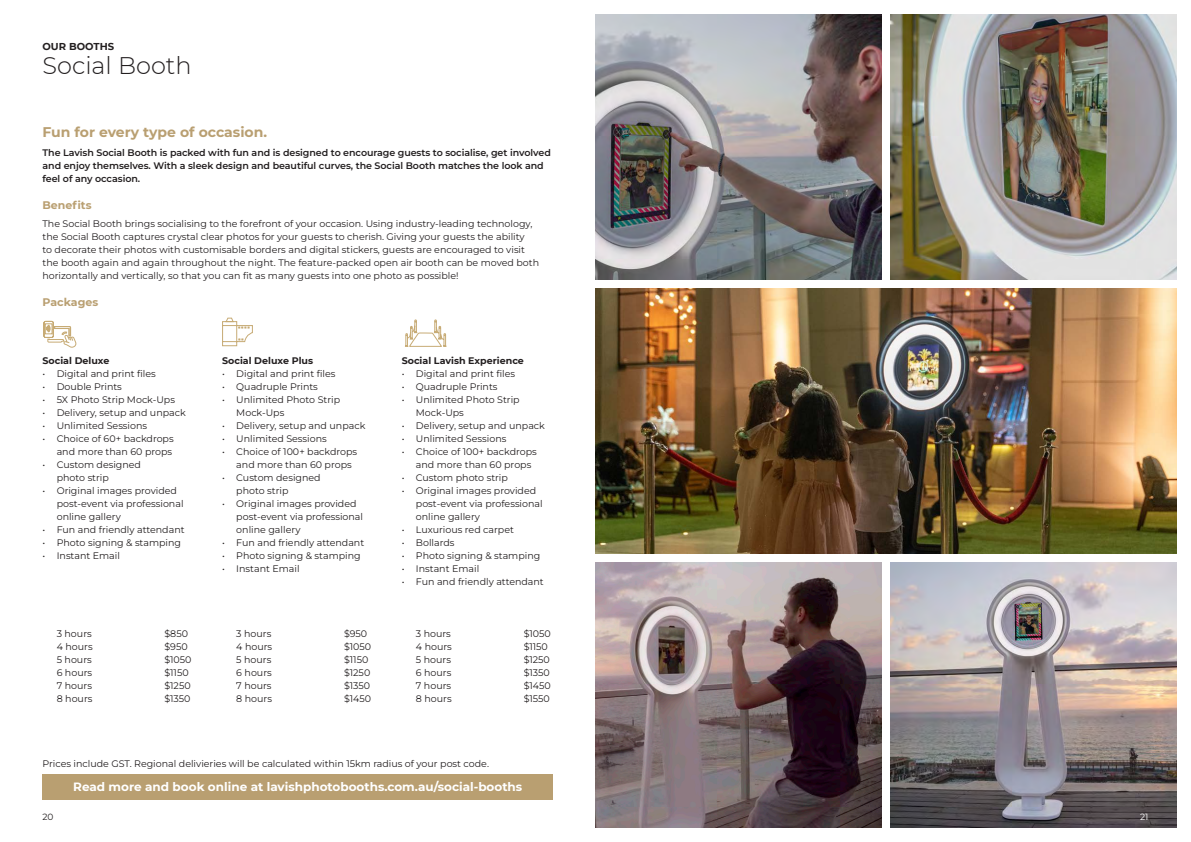
<style>
.page{position:relative;width:1191px;height:842px;background:#fff}
.page>*{position:absolute;margin:0;border:0;box-sizing:border-box;transform-origin:0 0}
.t1{font:300 24px "Montserrat";color:#231f20}
.t2{font:700 14px "Montserrat";color:#b99f71}
.t3{font:700 12px "Montserrat";color:#fff}
.subheader_no_space{font:700 11px "Montserrat";color:#b99f71}
.subheader{font:700 11px "Montserrat";color:#b99f71}
.t4{font:700 10px "Montserrat";color:#231f20}
.body{font:9.5px/13px "Montserrat";color:#231f20}
.pricing{font:9.5px "Montserrat";color:#231f20}
.intro_text{font:600 9.5px/13px "Montserrat";letter-spacing:-.005em;color:#231f20}
.packages{font:700 9.5px "Montserrat";color:#231f20}
.body-2{font:700 9.5px "Montserrat";color:#231f20}
.t5{font:9px "Montserrat";color:#231f20}
.t6{font:9px "Montserrat";color:#fff}
</style>
<div class="page">
<img style="left:595px;top:14px;width:287px;height:266px">
<img style="left:595px;top:288px;width:581px;height:266px">
<img style="left:595px;top:562px;width:287px;height:266px">
<img style="left:890px;top:14px;width:286px;height:266px">
<img style="left:890px;top:562px;width:286px;height:266px">
<div style="left:43px;top:774px;width:510px;height:25px;background:#b99f71"></div>
<svg style="left:43px;top:320px;width:34px;height:28px"></svg>
<svg style="left:222px;top:317px;width:31px;height:30px"></svg>
<svg style="left:405px;top:319px;width:42px;height:28px"></svg>
<p class="t4" style="left:43px;top:39px;width:73px">OUR BOOTHS</p>
<p class="t1" style="left:43px;top:49px;width:151px">Social Booth</p>
<p class="t2" style="left:43px;top:122px;width:226px">Fun for every type of occasion.</p>
<p class="intro_text" style="left:43px;top:146px;width:510px">The Lavish Social Booth is packed with fun and is designed to encourage guests to socialise, get involved and enjoy themselves. With a sleek design and beautiful curves, the Social Booth matches the look and feel of any occasion.</p>
<p class="subheader" style="left:43px;top:197px;width:51px">Benefits</p>
<p class="body" style="left:43px;top:217px;width:498px">The Social Booth brings socialising to the forefront of your occasion. Using industry-leading technology, the Social Booth captures crystal clear photos for your guests to cherish. Giving your guests the ability<br>to decorate their photos with customisable borders and digital stickers, guests are encouraged to visit the booth again and again throughout the night. The feature-packed open air booth can be moved both horizontally and vertically, so that you can fit as many guests into one photo as possible!</p>
<p class="subheader_no_space" style="left:43px;top:294px;width:57px">Packages</p>
<p class="body-2" style="left:43px;top:354px;width:68px">Social Deluxe</p>
<p class="body" style="left:43px;top:367px;width:115px">• Digital and print files</p>
<p class="body" style="left:43px;top:380px;width:81px">• Double Prints</p>
<p class="body" style="left:43px;top:393px;width:134px">• 5X Photo Strip Mock-Ups</p>
<p class="body" style="left:43px;top:406px;width:145px">• Delivery, setup and unpack</p>
<p class="body" style="left:43px;top:419px;width:106px">• Unlimited Sessions</p>
<p class="body" style="left:43px;top:432px;width:133px;text-align:right">• Choice of 60+ backdrops and more than 60 props</p>
<p class="body" style="left:43px;top:458px;width:100px">• Custom designed</p>
<p class="body" style="left:57px;top:471px;width:54px">photo strip</p>
<p class="body" style="left:43px;top:484px;width:136px">• Original images provided</p>
<p class="body" style="left:57px;top:497px;width:128px">post-event via professional online gallery</p>
<p class="body" style="left:43px;top:523px;width:144px">• Fun and friendly attendant</p>
<p class="body" style="left:43px;top:536px;width:140px">• Photo signing &amp; stamping</p>
<p class="body" style="left:43px;top:549px;width:79px">• Instant Email</p>
<p class="pricing" style="left:57px;top:627px;width:37px">3 hours</p>
<p class="pricing" style="left:164px;top:627px;width:25px">$850</p>
<p class="pricing" style="left:57px;top:640px;width:37px">4 hours</p>
<p class="pricing" style="left:164px;top:640px;width:25px">$950</p>
<p class="pricing" style="left:57px;top:653px;width:37px">5 hours</p>
<p class="pricing" style="left:164px;top:653px;width:29px">$1050</p>
<p class="pricing" style="left:57px;top:666px;width:37px">6 hours</p>
<p class="pricing" style="left:164px;top:666px;width:26px">$1150</p>
<p class="pricing" style="left:57px;top:679px;width:37px">7 hours</p>
<p class="pricing" style="left:164px;top:679px;width:28px">$1250</p>
<p class="pricing" style="left:57px;top:692px;width:37px">8 hours</p>
<p class="pricing" style="left:164px;top:692px;width:28px">$1350</p>
<p class="packages" style="left:222px;top:354px;width:92px">Social Deluxe Plus</p>
<p class="body" style="left:222px;top:367px;width:115px">• Digital and print files</p>
<p class="body" style="left:222px;top:380px;width:97px">• Quadruple Prints</p>
<p class="body" style="left:222px;top:393px;width:119px">• Unlimited Photo Strip</p>
<p class="body" style="left:236px;top:406px;width:50px">Mock-Ups</p>
<p class="body" style="left:222px;top:419px;width:145px">• Delivery, setup and unpack</p>
<p class="body" style="left:222px;top:432px;width:106px">• Unlimited Sessions</p>
<p class="body" style="left:222px;top:445px;width:137px">• Choice of 100+ backdrops</p>
<p class="body" style="left:236px;top:458px;width:117px">and more than 60 props</p>
<p class="body" style="left:222px;top:471px;width:100px">• Custom designed</p>
<p class="body" style="left:236px;top:484px;width:54px">photo strip</p>
<p class="body" style="left:222px;top:497px;width:136px">• Original images provided</p>
<p class="body" style="left:236px;top:510px;width:128px">post-event via professional online gallery</p>
<p class="body" style="left:222px;top:536px;width:144px">• Fun and friendly attendant</p>
<p class="body" style="left:222px;top:549px;width:140px">• Photo signing &amp; stamping</p>
<p class="body" style="left:222px;top:562px;width:79px">• Instant Email</p>
<p class="pricing" style="left:236px;top:627px;width:37px">3 hours</p>
<p class="pricing" style="left:344px;top:627px;width:25px">$950</p>
<p class="pricing" style="left:236px;top:640px;width:37px">4 hours</p>
<p class="pricing" style="left:344px;top:640px;width:29px">$1050</p>
<p class="pricing" style="left:236px;top:653px;width:37px">5 hours</p>
<p class="pricing" style="left:344px;top:653px;width:26px">$1150</p>
<p class="pricing" style="left:236px;top:666px;width:37px">6 hours</p>
<p class="pricing" style="left:344px;top:666px;width:28px">$1250</p>
<p class="pricing" style="left:236px;top:679px;width:37px">7 hours</p>
<p class="pricing" style="left:344px;top:679px;width:28px">$1350</p>
<p class="pricing" style="left:236px;top:692px;width:37px">8 hours</p>
<p class="pricing" style="left:344px;top:692px;width:29px">$1450</p>
<p class="packages" style="left:402px;top:354px;width:124px">Social Lavish Experience</p>
<p class="body" style="left:402px;top:367px;width:115px">• Digital and print files</p>
<p class="body" style="left:402px;top:380px;width:97px">• Quadruple Prints</p>
<p class="body" style="left:402px;top:393px;width:119px">• Unlimited Photo Strip</p>
<p class="body" style="left:416px;top:406px;width:50px">Mock-Ups</p>
<p class="body" style="left:402px;top:419px;width:145px">• Delivery, setup and unpack</p>
<p class="body" style="left:402px;top:432px;width:106px">• Unlimited Sessions</p>
<p class="body" style="left:402px;top:445px;width:137px">• Choice of 100+ backdrops</p>
<p class="body" style="left:416px;top:458px;width:117px">and more than 60 props</p>
<p class="body" style="left:402px;top:471px;width:108px">• Custom photo strip</p>
<p class="body" style="left:402px;top:484px;width:136px">• Original images provided</p>
<p class="body" style="left:416px;top:497px;width:128px">post-event via professional online gallery</p>
<p class="body" style="left:402px;top:523px;width:114px">• Luxurious red carpet</p>
<p class="body" style="left:402px;top:536px;width:54px">• Bollards</p>
<p class="body" style="left:402px;top:549px;width:140px">• Photo signing &amp; stamping</p>
<p class="body" style="left:402px;top:562px;width:79px">• Instant Email</p>
<p class="body" style="left:402px;top:575px;width:144px">• Fun and friendly attendant</p>
<p class="pricing" style="left:416px;top:627px;width:37px">3 hours</p>
<p class="pricing" style="left:523px;top:627px;width:29px">$1050</p>
<p class="pricing" style="left:416px;top:640px;width:37px">4 hours</p>
<p class="pricing" style="left:523px;top:640px;width:26px">$1150</p>
<p class="pricing" style="left:416px;top:653px;width:37px">5 hours</p>
<p class="pricing" style="left:523px;top:653px;width:28px">$1250</p>
<p class="pricing" style="left:416px;top:666px;width:37px">6 hours</p>
<p class="pricing" style="left:523px;top:666px;width:28px">$1350</p>
<p class="pricing" style="left:416px;top:679px;width:37px">7 hours</p>
<p class="pricing" style="left:523px;top:679px;width:29px">$1450</p>
<p class="pricing" style="left:416px;top:692px;width:37px">8 hours</p>
<p class="pricing" style="left:523px;top:692px;width:28px">$1550</p>
<p class="body" style="left:43px;top:757px;width:448px">Prices include GST. Regional delivieries will be calculated within 15km radius of your post code.</p>
<p class="t3" style="left:73px;top:778px;width:450px">Read more and book online at lavishphotobooths.com.au/social-booths</p>
<p class="t5" style="left:43px;top:811px;width:13px">20</p>
<p class="t6" style="left:1140px;top:811px;width:10px">21</p>
</div>
